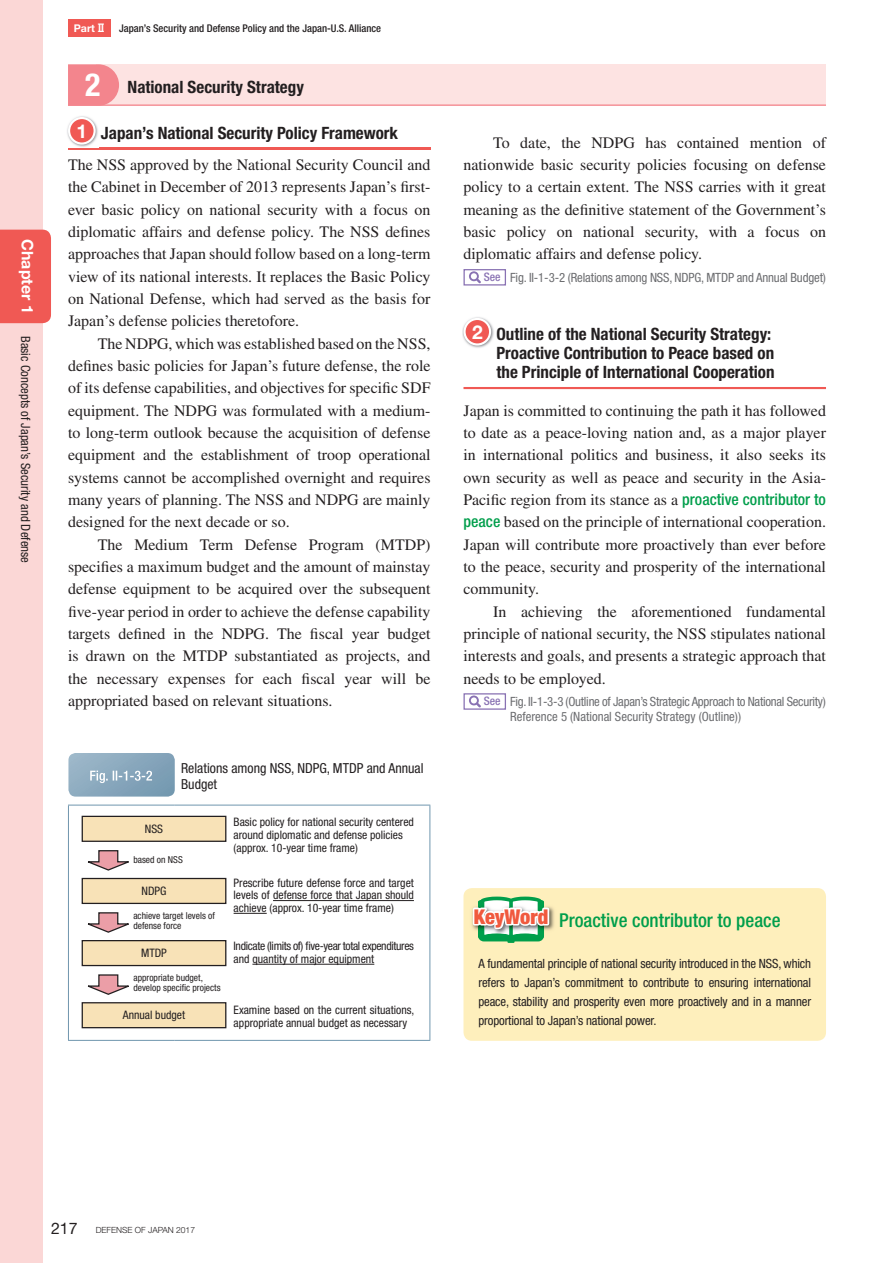
<style>
.page{position:relative;width:893px;height:1263px;background:#fff}
.page>*{position:absolute;margin:0;border:0;box-sizing:border-box;transform-origin:0 0}
.t1{font:700 condensed 31.95px "Helvetica Neue LT Std";color:#fff}
.t2{font:900 condensed 20.4px "Helvetica Neue LT Std";color:#f0593e}
.t3{font:500 condensed 19.2px "Helvetica Neue LT Std";color:#009e4b}
.t4{font:700 condensed 16.95px/19.2px "Helvetica Neue LT Std";color:#231f20}
.t5{font:15.9px/22.4px "Times LT Std";color:#231f20;text-align:justify}
.t6{font:700 15.9px "Helvetica Neue LT Std";color:#fff}
.t7{font:condensed 13.8px/15.9px "Helvetica Neue LT Std";color:#231f20}
.t8{font:500 condensed 13.8px "Helvetica Neue LT Std";color:#fff}
.t9{font:condensed 12.75px/19.2px "Helvetica Neue LT Std";letter-spacing:-.01em;color:#231f20;text-align:justify}
.t10{font:condensed 12.75px/14.9px "Helvetica Neue LT Std";letter-spacing:-.01em;color:#6c6d70}
.t11{font:condensed 11.7px/12.8px "Helvetica Neue LT Std";color:#231f20}
.t12{font:condensed 11.7px/12.8px "Helvetica Neue LT Std";letter-spacing:-.03em;color:#231f20}
.t13{font:500 condensed 11.7px "Helvetica Neue LT Std";color:#8972b3}
.t14{font:500 condensed 10.65px "Helvetica Neue LT Std";color:#231f20}
.t15{font:condensed 9.6px/10.5px "Helvetica Neue LT Std";color:#231f20}
.t16{font:300 8.55px "Helvetica Neue LT Std";color:#231f20}
.s1{font-weight:700;font-stretch:normal;color:#fff}
.s2{font-family:"UD Shin Go NT Pro De";font-weight:700;font-stretch:normal;color:#fff}
.s3{font-stretch:normal;font-size:19.2px;color:#fff}
.s4{font-family:"Helvetica Neue LT Std";font-weight:500;font-stretch:condensed;color:#009e4b}
.s5{font-weight:400;font-size:15.9px}
</style>
<div class="page">
<div style="left:96px;top:64px;width:730px;height:42px;background:#fde3e2"></div>
<svg style="left:68px;top:64px;width:51px;height:40px"></svg>
<hr style="left:68px;top:104px;width:758px;height:2px;background:#f3858d">
<hr style="left:68px;top:148px;width:363px;height:2px;background:#f05954">
<img style="left:67px;top:116px;width:31px;height:31px">
<div style="left:69px;top:118px;width:26px;height:26px;background:#f05954;border-radius:50%"></div>
<div style="left:68px;top:117px;width:28px;height:28px;border:2px solid #fff;border-radius:50%"></div>
<hr style="left:463px;top:387px;width:363px;height:2px;background:#f05954">
<img style="left:462px;top:317px;width:32px;height:31px">
<div style="left:465px;top:319px;width:25px;height:25px;background:#f05954;border-radius:50%"></div>
<div style="left:463px;top:318px;width:28px;height:28px;border:2px solid #fff;border-radius:50%"></div>
<svg style="left:469px;top:271px;width:12px;height:12px"></svg>
<div style="left:463px;top:269px;width:43px;height:17px;border:1px solid #8972b3"></div>
<svg style="left:469px;top:695px;width:12px;height:12px"></svg>
<div style="left:463px;top:693px;width:43px;height:17px;border:1px solid #8972b3"></div>
<div style="left:463px;top:888px;width:363px;height:153px;background:#feefbc;border-radius:9px"></div>
<img style="left:551px;top:907px;width:3px;height:23px">
<svg style="left:472px;top:896px;width:79px;height:47px"></svg>
<hr style="left:68px;top:805px;width:107px;height:1px;background:#7096ae">
<hr style="left:68px;top:805px;width:1px;height:235px;background:#7096ae">
<hr style="left:175px;top:805px;width:255px;height:1px;background:#7096ae">
<hr style="left:429px;top:805px;width:1px;height:235px;background:#7096ae">
<hr style="left:68px;top:1040px;width:107px;height:1px;background:#7096ae">
<hr style="left:175px;top:1040px;width:255px;height:1px;background:#7096ae">
<svg style="left:68px;top:753px;width:107px;height:43px"></svg>
<div style="left:90px;top:770px;width:62px;height:13px;background:#87a6bc"></div>
<div style="left:82px;top:816px;width:144px;height:25px;background:#f8e2b7"></div>
<div style="left:82px;top:816px;width:144px;height:26px;border:1px solid #231f20"></div>
<svg style="left:88px;top:850px;width:41px;height:21px"></svg>
<div style="left:82px;top:878px;width:144px;height:25px;background:#f8e2b7"></div>
<div style="left:82px;top:878px;width:144px;height:26px;border:1px solid #231f20"></div>
<svg style="left:87px;top:912px;width:42px;height:21px"></svg>
<div style="left:82px;top:941px;width:144px;height:24px;background:#f8e2b7"></div>
<div style="left:82px;top:940px;width:144px;height:26px;border:1px solid #231f20"></div>
<div style="left:82px;top:1003px;width:144px;height:25px;background:#f8e2b7"></div>
<div style="left:82px;top:1002px;width:144px;height:26px;border:1px solid #231f20"></div>
<svg style="left:87px;top:974px;width:42px;height:21px"></svg>
<hr style="left:273px;top:900px;width:141px;height:1px;background:#231f20">
<hr style="left:234px;top:913px;width:33px;height:1px;background:#231f20">
<hr style="left:252px;top:964px;width:122px;height:1px;background:#231f20">
<div style="left:68px;top:19px;width:43px;height:17px;background:#f05954"></div>
<div style="left:0;top:0;width:43px;height:1263px;background:#fbd7d6"></div>
<div style="left:0;top:230px;width:51px;height:93px;background:#f05954"></div>
<p class="t6" style="left:37px;top:239px;width:76px;rotate:90deg">Chapter 1</p>
<p class="t9" style="left:35px;top:336px;width:228px;rotate:90deg">Basic Concepts of Japan’s Security and Defense</p>
<p class="t14" style="left:74px;top:21px;width:309px"><span class="s1">Part</span> <span class="s2">Ⅱ</span> Japan’s Security and Defense Policy and the Japan-U.S. Alliance</p>
<h1 class="t1" style="left:85px;top:65px;width:17px">2</h1>
<p class="t4" style="left:128px;top:77px;width:178px">National Security Strategy</p>
<p class="t4" style="left:77px;top:123px;width:323px"><span class="s3">1</span> Japan’s National Security Policy Framework</p>
<p class="t5" style="left:68px;top:153px;width:364px">The NSS approved by the National Security Council and the Cabinet in December of 2013 represents Japan’s first&shy;ever basic policy on national security with a focus on diplomatic affairs and defense policy. The NSS defines approaches that Japan should follow based on a long-term view of its national interests. It replaces the Basic Policy on National Defense, which had served as the basis for Japan’s defense policies theretofore.</p>
<p class="t5" style="left:68px;top:332px;width:364px;text-indent:30px">The NDPG, which was established based on the NSS, defines basic policies for Japan’s future defense, the role of its defense capabilities, and objectives for specific SDF equipment. The NDPG was formulated with a medium&shy;to long-term outlook because the acquisition of defense equipment and the establishment of troop operational systems cannot be accomplished overnight and requires many years of planning. The NSS and NDPG are mainly designed for the next decade or so.</p>
<p class="t5" style="left:68px;top:533px;width:364px;text-indent:30px">The Medium Term Defense Program (MTDP) specifies a maximum budget and the amount of mainstay defense equipment to be acquired over the subsequent five-year period in order to achieve the defense capability targets defined in the NDPG. The fiscal year budget is drawn on the MTDP substantiated as projects, and the necessary expenses for each fiscal year will be appropriated based on relevant situations.</p>
<p class="t8" style="left:89px;top:767px;width:65px">Fig. II-1-3-2</p>
<p class="t7" style="left:181px;top:760px;width:244px">Relations among NSS, NDPG, MTDP and Annual<br>Budget</p>
<p class="t11" style="left:145px;top:822px;width:20px">NSS</p>
<p class="t11" style="left:234px;top:815px;width:182px">Basic policy for national security centered around diplomatic and defense policies (approx. 10-year time frame)</p>
<p class="t11" style="left:234px;top:876px;width:182px;text-align:justify">Prescribe future defense force and target levels of defense force that Japan should achieve (approx. 10-year time frame)</p>
<p class="t12" style="left:234px;top:940px;width:182px">Indicate (limits of) five-year total expenditures and quantity of major equipment</p>
<p class="t15" style="left:133px;top:854px;width:51px">based on NSS</p>
<p class="t11" style="left:142px;top:885px;width:26px">NDPG</p>
<p class="t15" style="left:133px;top:910px;width:83px">achieve target levels of defense force</p>
<p class="t11" style="left:141px;top:947px;width:27px">MTDP</p>
<p class="t15" style="left:133px;top:972px;width:89px">appropriate budget, develop specific projects</p>
<p class="t11" style="left:123px;top:1009px;width:64px">Annual budget</p>
<p class="t11" style="left:234px;top:1003px;width:182px">Examine based on the current situations, appropriate annual budget as necessary</p>
<p class="t5" style="left:463px;top:131px;width:364px;text-indent:30px">To date, the NDPG has contained mention of nationwide basic security policies focusing on defense policy to a certain extent. The NSS carries with it great meaning as the definitive statement of the Government’s basic policy on national security, with a focus on diplomatic affairs and defense policy.</p>
<p class="t10" style="left:510px;top:270px;width:317px">Fig. II-1-3-2 (Relations among NSS, NDPG, MTDP and Annual Budget)</p>
<p class="t13" style="left:484px;top:270px;width:18px">See</p>
<p class="t4" style="left:496px;top:324px;width:280px;text-indent:-24px"><span class="s3">2</span> Outline of the National Security Strategy:<br>Proactive Contribution to Peace based on the Principle of International Cooperation</p>
<p class="t5" style="left:463px;top:399px;width:364px">Japan is committed to continuing the path it has followed to date as a peace-loving nation and, as a major player in international politics and business, it also seeks its own security as well as peace and security in the Asia-Pacific region from its stance as a <span class="s4">proactive contributor to peace</span> based on the principle of international cooperation.<br>Japan will contribute more proactively than ever before to the peace, security and prosperity of the international community.</p>
<p class="t5" style="left:463px;top:600px;width:364px;text-indent:30px">In achieving the aforementioned fundamental principle of national security, the NSS stipulates national interests and goals, and presents a strategic approach that needs to be employed.</p>
<p class="t10" style="left:510px;top:694px;width:317px">Fig. II-1-3-3 (Outline of Japan’s Strategic Approach to National Security)<br>Reference 5 (National Security Strategy (Outline))</p>
<p class="t13" style="left:484px;top:694px;width:18px">See</p>
<p class="t2" style="left:474px;top:904px;width:76px">KeyWord</p>
<p class="t3" style="left:559px;top:909px;width:223px">Proactive contributor to peace</p>
<p class="t9" style="left:478px;top:953px;width:334px">A fundamental principle of national security introduced in the NSS, which refers to Japan’s commitment to contribute to ensuring international peace, stability and prosperity even more proactively and in a manner proportional to Japan’s national power.</p>
<p class="t16" style="left:51px;top:1224px;width:146px"><span class="s5">217</span> DEFENSE OF JAPAN 2017</p>
</div>
